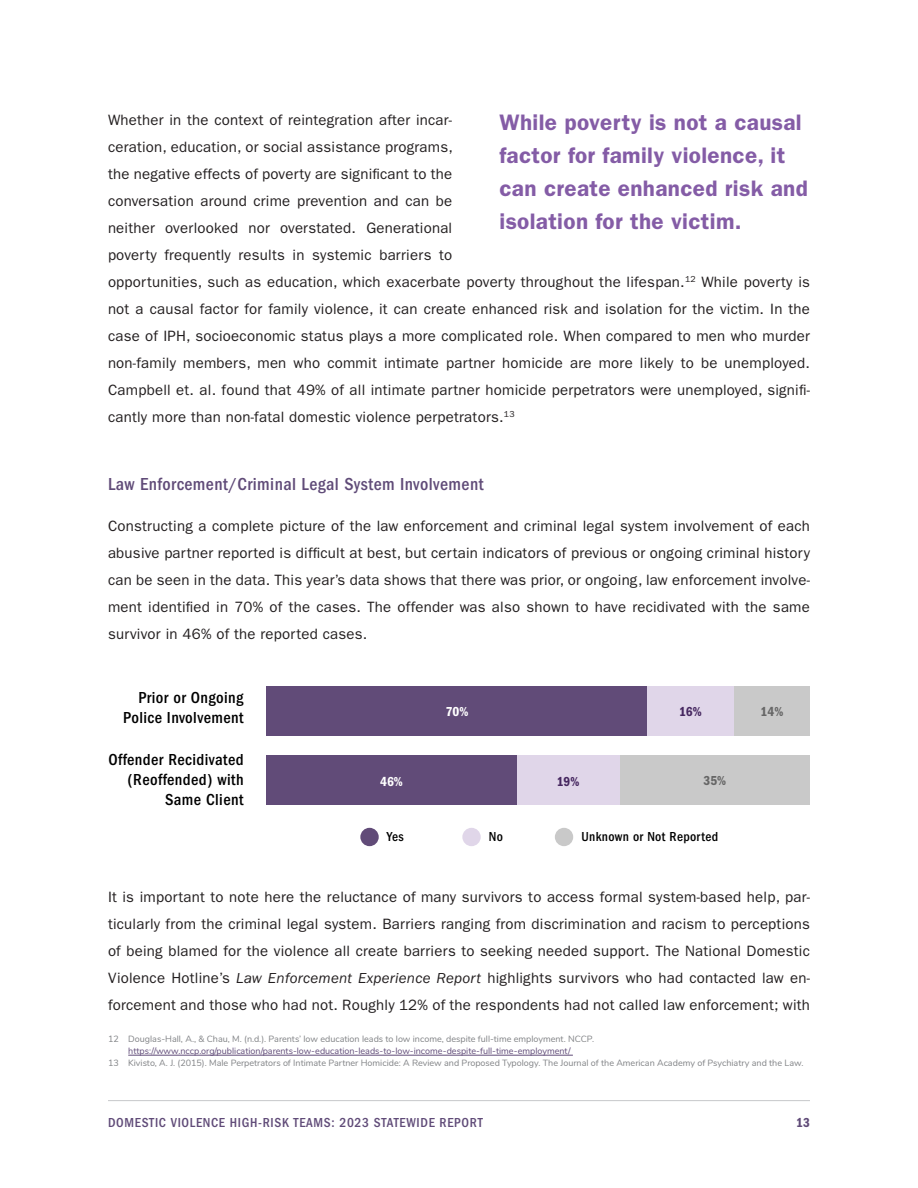
<style>
.page{position:relative;width:918px;height:1188px;background:#fff}
.page>*{position:absolute;margin:0;border:0;box-sizing:border-box;transform-origin:0 0}
.call_out_text{font:600 22.5px/33px "ITC Franklin Gothic Std";letter-spacing:.015em;color:#845ca6}
.t1{font:500 condensed 18px "ITC Franklin Gothic Std";letter-spacing:.025em;color:#604b78}
.t2{font:500 condensed 16.5px/19.8px "ITC Franklin Gothic Std";letter-spacing:.025em;color:#000;text-align:right}
.body_text{font:15px/27px "ITC Franklin Gothic Std";letter-spacing:.015em;color:#231f20;text-align:justify}
.t3{font:500 condensed 13.5px "ITC Franklin Gothic Std";letter-spacing:.05em;color:#604b78}
.t4{font:500 condensed 13.5px "ITC Franklin Gothic Std";letter-spacing:.025em;color:#000}
.t5{font:13.5px "ITC Franklin Gothic Std Dm Cd";color:#fff}
.t6{font:13.5px "ITC Franklin Gothic Std Dm Cd";color:#462760}
.t7{font:13.5px "ITC Franklin Gothic Std Dm Cd";color:#666}
.t8{font:13.5px "ITC Franklin Gothic Std Dm Cd";color:#604b78}
.footnotes{font:9px/12px "Nunito";color:#604b78;text-align:center}
.footnotes-2{font:9px "Nunito";color:#808285}
.s1{font-style:italic}
.s2{color:#808285}
</style>
<div class="page">
<hr style="left:108px;top:1100px;width:702px;height:1px;background:#c7c8ca">
<hr style="left:128px;top:1055px;width:445px;height:1px;background:#604b78">
<div style="left:734px;top:687px;width:76px;height:49px;background:#c9c9c9"></div>
<div style="left:620px;top:755px;width:190px;height:50px;background:#c9c9c9"></div>
<div style="left:647px;top:687px;width:87px;height:49px;background:#e0d6e9"></div>
<div style="left:516px;top:755px;width:104px;height:50px;background:#e0d6e9"></div>
<div style="left:266px;top:687px;width:381px;height:49px;background:#614b78"></div>
<div style="left:266px;top:755px;width:250px;height:50px;background:#614b78"></div>
<div style="left:360px;top:828px;width:19px;height:18px;background:#614b78;border-radius:50%"></div>
<div style="left:462px;top:828px;width:19px;height:18px;background:#e0d6e9;border-radius:50%"></div>
<div style="left:555px;top:828px;width:18px;height:18px;background:#c9c9c9;border-radius:50%"></div>
<p class="call_out_text" style="left:500px;top:106px;width:310px">While poverty is not a causal factor for family violence, it can create enhanced risk and isolation for the victim.</p>
<p class="body_text" style="left:108px;top:107px;width:704px;text-align:left">Whether in the context of reintegration after incar-<br>ceration, education, or social assistance programs,<br>the negative effects of poverty are significant to the<br>conversation around crime prevention and can be<br>neither overlooked nor overstated. Generational<br>poverty frequently results in systemic barriers to<br>opportunities, such as education, which exacerbate poverty throughout the lifespan.<sup>12</sup> While poverty is not a causal factor for family violence, it can create enhanced risk and isolation for the victim. In the case of IPH, socioeconomic status plays a more complicated role. When compared to men who murder non-family members, men who commit intimate partner homicide are more likely to be unemployed.<br>Campbell et. al. found that 49% of all intimate partner homicide perpetrators were unemployed, signifi&shy;cantly more than non-fatal domestic violence perpetrators.<sup>13</sup></p>
<h2 class="t1" style="left:108px;top:474px;width:377px">Law Enforcement/Criminal Legal System Involvement</h2>
<p class="body_text" style="left:108px;top:512px;width:704px">Constructing a complete picture of the law enforcement and criminal legal system involvement of each abusive partner reported is difficult at best, but certain indicators of previous or ongoing criminal history can be seen in the data. This year’s data shows that there was prior, or ongoing, law enforcement involve&shy;ment identified in 70% of the cases. The offender was also shown to have recidivated with the same survivor in 46% of the reported cases.</p>
<p class="t2" style="left:123px;top:688px;width:122px">Prior or Ongoing<br>Police Involvement</p>
<p class="t2" style="left:109px;top:750px;width:137px">Offender Recidivated (Reoffended) with<br>Same Client</p>
<p class="t5" style="left:446px;top:703px;width:24px">70%</p>
<p class="t5" style="left:380px;top:774px;width:24px">46%</p>
<p class="t6" style="left:557px;top:774px;width:24px">19%</p>
<p class="t6" style="left:679px;top:703px;width:24px">16%</p>
<p class="t7" style="left:761px;top:703px;width:24px">14%</p>
<p class="t7" style="left:703px;top:773px;width:24px">35%</p>
<p class="t4" style="left:387px;top:829px;width:18px">Yes</p>
<p class="t4" style="left:489px;top:829px;width:16px">No</p>
<p class="t4" style="left:581px;top:829px;width:138px">Unknown or Not Reported</p>
<p class="body_text" style="left:108px;top:884px;width:704px">It is important to note here the reluctance of many survivors to access formal system-based help, par&shy;ticularly from the criminal legal system. Barriers ranging from discrimination and racism to perceptions of being blamed for the violence all create barriers to seeking needed support. The National Domestic Violence Hotline’s <span class="s1">Law Enforcement Experience Report</span> highlights survivors who had contacted law en&shy;forcement and those who had not. Roughly 12% of the respondents had not called law enforcement; with</p>
<p class="footnotes" style="left:108px;top:1033px;width:488px"><span class="s2">12 Douglas-Hall, A., &amp; Chau, M. (n.d.). Parents’ low education leads to low income, despite full-time employment. NCCP. </span>https://www.nccp.org/publication/parents-low-education-leads-to-low-income-despite-full-time-employment/</p>
<p class="footnotes-2" style="left:108px;top:1057px;width:697px">13 Kivisto, A. J. (2015). Male Perpetrators of Intimate Partner Homicide: A Review and Proposed Typology. The Journal of the American Academy of Psychiatry and the Law.</p>
<p class="t3" style="left:108px;top:1115px;width:376px">DOMESTIC VIOLENCE HIGH-RISK TEAMS: 2023 STATEWIDE REPORT</p>
<p class="t8" style="left:796px;top:1115px;width:15px">13</p>
</div>
